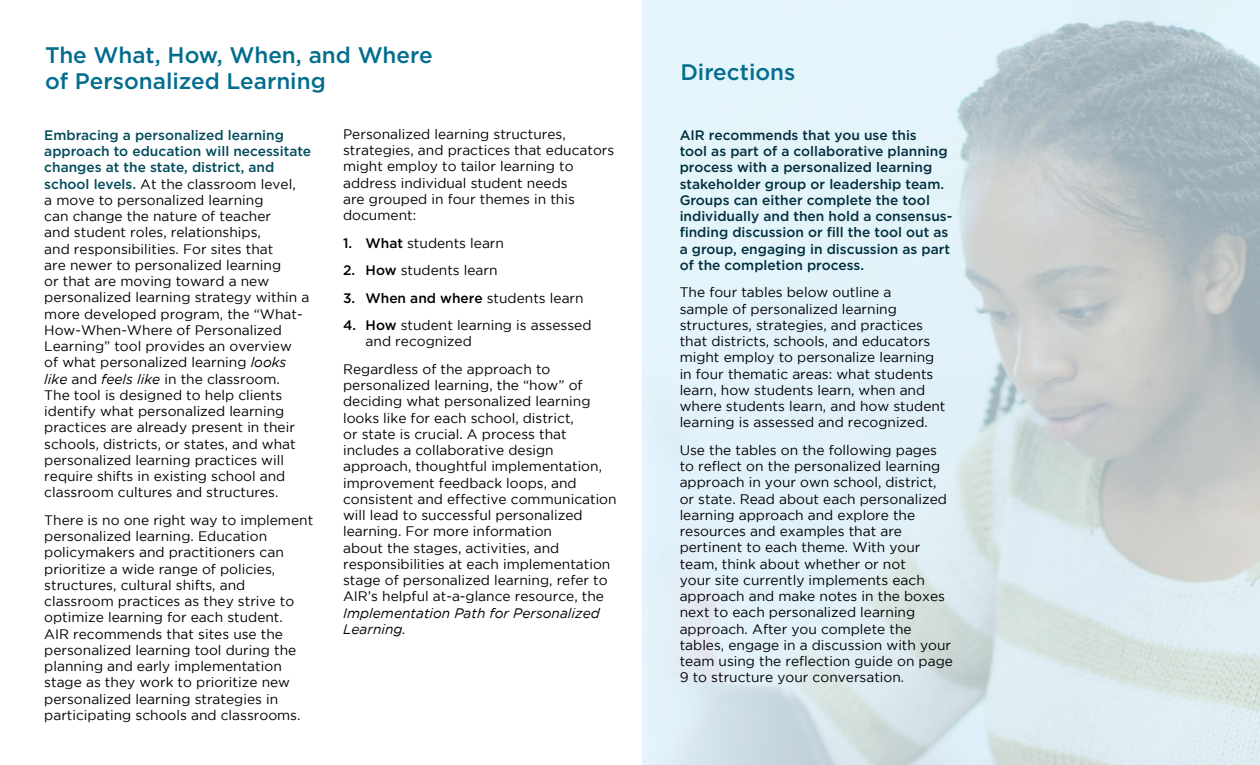
<style>
.page{position:relative;width:1260px;height:765px;background:#fff}
.page>*{position:absolute;margin:0;border:0;box-sizing:border-box;transform-origin:0 0}
.t1{font:500 22.5px/26.2px "Gotham";color:#036d8e}
.t2{font:13.75px/16.2px "Gotham";color:#000}
.t3{font:500 13.75px/16.2px "Gotham";color:#002e3d}
.t4{font:italic 13.75px/16.2px "Gotham";color:#000}
.t5{font:500 13.75px "Gotham";color:#000}
.s1{font-weight:500;color:#004a5b}
.s2{font-style:italic}
.s3{font-weight:500}
.s4{font-weight:400}
</style>
<div class="page">
<svg style="left:643px;top:0;width:617px;height:764px;background:#d5e2e7"></svg>
<h1 class="t1" style="left:45px;top:42px;width:389px">The What, How, When, and Where of Personalized Learning</h1>
<p class="t2" style="left:44px;top:127px;width:268px"><span class="s1">Embracing a personalized learning approach to education will necessitate changes at the state, district, and school levels.</span> At the classroom level,<br>a move to personalized learning<br>can change the nature of teacher<br>and student roles, relationships,<br>and responsibilities. For sites that<br>are newer to personalized learning<br>or that are moving toward a new personalized learning strategy within a more developed program, the “What-How-When-Where of Personalized Learning” tool provides an overview<br>of what personalized learning <span class="s2">looks like</span> and <span class="s2">feels like</span> in the classroom.<br>The tool is designed to help clients identify what personalized learning practices are already present in their schools, districts, or states, and what personalized learning practices will require shifts in existing school and classroom cultures and structures.</p>
<p class="t2" style="left:44px;top:512px;width:270px">There is no one right way to implement personalized learning. Education policymakers and practitioners can prioritize a wide range of policies, structures, cultural shifts, and classroom practices as they strive to optimize learning for each student.<br>AIR recommends that sites use the personalized learning tool during the planning and early implementation stage as they work to prioritize new personalized learning strategies in participating schools and classrooms.</p>
<p class="t2" style="left:343px;top:126px;width:273px">Personalized learning structures, strategies, and practices that educators might employ to tailor learning to address individual student needs<br>are grouped in four themes in this document:</p>
<p class="t2" style="left:343px;top:234px;width:162px"><span class="s3">1. What</span> students learn</p>
<p class="t2" style="left:343px;top:262px;width:156px"><span class="s3">2. How</span> students learn</p>
<p class="t5" style="left:343px;top:289px;width:242px">3. When and where <span class="s4">students learn</span></p>
<p class="t2" style="left:366px;top:317px;width:227px;text-indent:-22px"><span class="s3">4. How</span> student learning is assessed and recognized</p>
<p class="t2" style="left:343px;top:361px;width:275px">Regardless of the approach to personalized learning, the “how” of deciding what personalized learning looks like for each school, district,<br>or state is crucial. A process that includes a collaborative design approach, thoughtful implementation, improvement feedback loops, and consistent and effective communication will lead to successful personalized learning. For more information<br>about the stages, activities, and responsibilities at each implementation stage of personalized learning, refer to AIR’s helpful at-a-glance resource, the</p>
<p class="t4" style="left:343px;top:605px;width:258px">Implementation Path for Personalized<br>Learning.</p>
<h1 class="t1" style="left:680px;top:58px;width:117px">Directions</h1>
<p class="t3" style="left:680px;top:127px;width:274px">AIR recommends that you use this<br>tool as part of a collaborative planning process with a personalized learning stakeholder group or leadership team.<br>Groups can either complete the tool individually and then hold a consensus&shy;finding discussion or fill the tool out as a group, engaging in discussion as part of the completion process.</p>
<p class="t2" style="left:680px;top:284px;width:267px">The four tables below outline a<br>sample of personalized learning structures, strategies, and practices that districts, schools, and educators might employ to personalize learning in four thematic areas: what students learn, how students learn, when and where students learn, and how student learning is assessed and recognized.</p>
<p class="t2" style="left:680px;top:442px;width:275px">Use the tables on the following pages to reflect on the personalized learning approach in your own school, district, or state. Read about each personalized learning approach and explore the resources and examples that are pertinent to each theme. With your team, think about whether or not<br>your site currently implements each approach and make notes in the boxes next to each personalized learning approach. After you complete the tables, engage in a discussion with your team using the reflection guide on page 9 to structure your conversation.</p>
</div>
